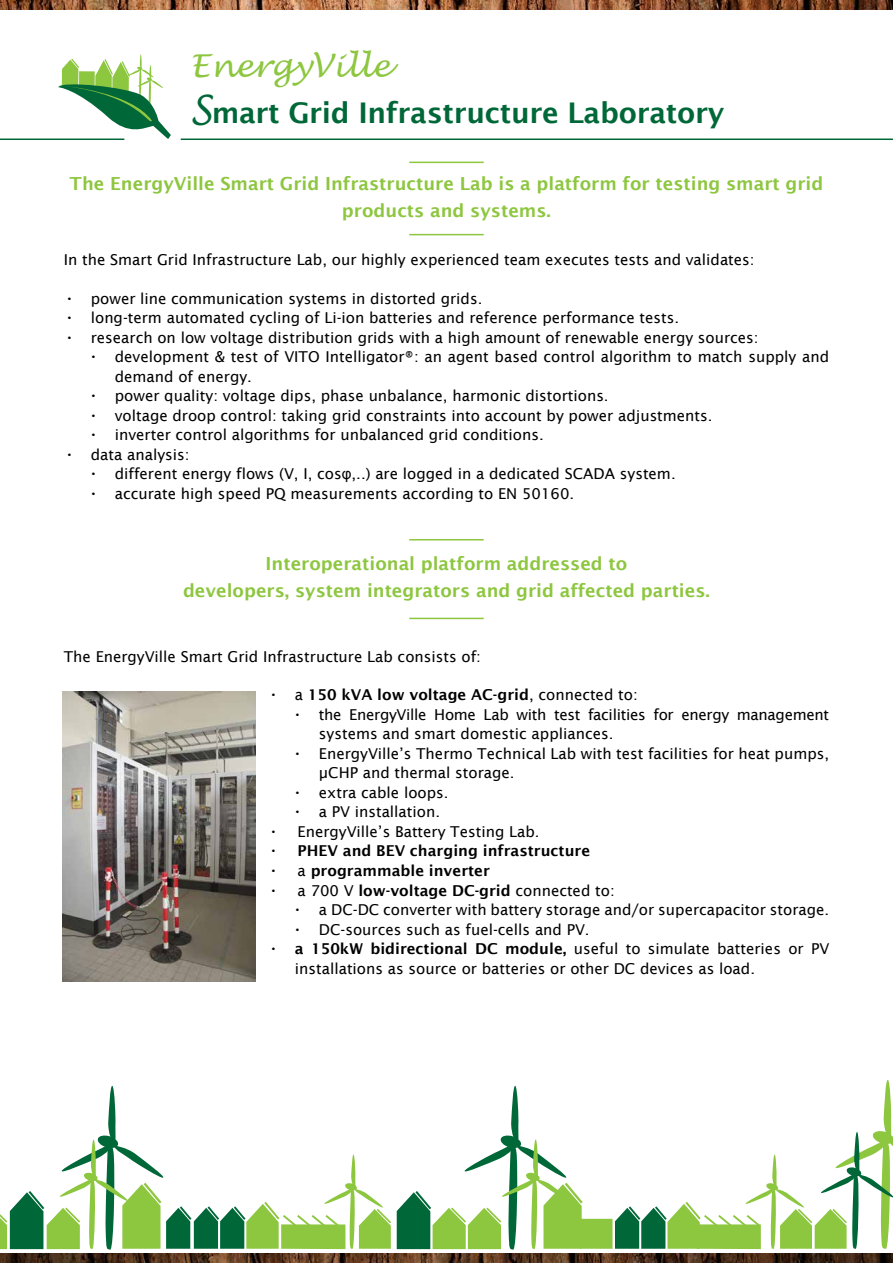
<style>
.page{position:relative;width:893px;height:1263px;background:#fff}
.page>*{position:absolute;margin:0;border:0;box-sizing:border-box;transform-origin:0 0}
.t1{font:italic 31.5px "Lucida Handwriting";color:#8dc63f}
.t2{font:600 28.5px "Lucida Sans";letter-spacing:-.01em;color:#006838}
.t3{font:600 18px/27px "Lucida Sans";color:#8dc63f;text-align:center}
.t4{font:15px/19.5px "Lucida Sans";color:#000}
.t5{font:600 15px "Lucida Sans";color:#000}
.t6{font:15px/19.5px "Lucida Sans";letter-spacing:-.02em;color:#000}
.s1{font-family:"Lucida Handwriting";font-weight:400;font-style:italic;font-size:39px}
.s2{font-size:18px}
.s3{font-family:"Arial"}
.s4{font-weight:400;font-size:18px}
.s5{font-weight:400}
.s6{font-weight:600}
</style>
<div class="page">
<div style="left:580px;top:1219px;width:32px;height:30px;background:#8dc63f"></div>
<svg style="left:397px;top:1085px;width:186px;height:165px"></svg>
<svg style="left:0;top:1085px;width:391px;height:165px"></svg>
<svg style="left:615px;top:1079px;width:278px;height:170px"></svg>
<img style="left:0;top:1253px;width:893px;height:10px">
<img style="left:0;top:0;width:893px;height:10px">
<svg style="left:57px;top:54px;width:114px;height:86px"></svg>
<hr style="left:181px;top:139px;width:712px;height:1px;background:#006838">
<hr style="left:0;top:139px;width:124px;height:1px;background:#006838">
<hr style="left:409px;top:162px;width:75px;height:1px;background:#8dc63f">
<hr style="left:409px;top:539px;width:75px;height:1px;background:#8dc63f">
<hr style="left:409px;top:234px;width:75px;height:1px;background:#8dc63f">
<hr style="left:409px;top:618px;width:75px;height:1px;background:#8dc63f">
<img style="left:63px;top:691px;width:192px;height:290px">
<h1 class="t1" style="left:190px;top:46px;width:202px">EnergyVille</h1>
<h2 class="t2" style="left:190px;top:97px;width:535px"><span class="s1">S</span>mart Grid Infrastructure Laboratory</h2>
<p class="t3" style="left:70px;top:170px;width:755px">The EnergyVille Smart Grid Infrastructure Lab is a platform for testing smart grid products and systems.</p>
<p class="t4" style="left:64px;top:249px;width:692px">In the Smart Grid Infrastructure Lab, our highly experienced team executes tests and validates:</p>
<p class="t4" style="left:64px;top:288px;width:420px"><span class="s2">•</span> power line communication systems in distorted grids.</p>
<p class="t4" style="left:64px;top:308px;width:617px"><span class="s2">•</span> long-term automated cycling of Li-ion batteries and reference performance tests.</p>
<p class="t4" style="left:64px;top:327px;width:696px"><span class="s2">•</span> research on low voltage distribution grids with a high amount of renewable energy sources:</p>
<p class="t4" style="left:115px;top:347px;width:716px;text-indent:-27px"><span class="s2">•</span> development &amp; test of VITO Intelligator®: an agent based control algorithm to match supply and demand of energy.</p>
<p class="t4" style="left:88px;top:386px;width:522px"><span class="s2">•</span> power quality: voltage dips, phase unbalance, harmonic distortions.</p>
<p class="t4" style="left:88px;top:405px;width:626px"><span class="s2">•</span> voltage droop control: taking grid constraints into account by power adjustments.</p>
<p class="t4" style="left:88px;top:425px;width:457px"><span class="s2">•</span> inverter control algorithms for unbalanced grid conditions.</p>
<p class="t4" style="left:64px;top:444px;width:127px"><span class="s2">•</span> data analysis:</p>
<p class="t4" style="left:88px;top:464px;width:589px"><span class="s2">•</span> different energy flows (V, I, cos<span class="s3">φ</span>,..) are logged in a dedicated SCADA system.</p>
<p class="t4" style="left:88px;top:483px;width:488px"><span class="s2">•</span> accurate high speed PQ measurements according to EN 50160.</p>
<p class="t3" style="left:183px;top:550px;width:528px">Interoperational platform addressed to<br>developers, system integrators and grid affected parties.</p>
<p class="t4" style="left:64px;top:647px;width:419px">The EnergyVille Smart Grid Infrastructure Lab consists of:</p>
<p class="t5" style="left:268px;top:686px;width:371px"><span class="s4">•</span> <span class="s5">a</span> 150 kVA low voltage AC-grid<span class="s5">, connected to:</span></p>
<p class="t6" style="left:319px;top:705px;width:512px;text-indent:-27px"><span class="s2">•</span> the EnergyVille Home Lab with test facilities for energy management systems and smart domestic appliances.</p>
<p class="t4" style="left:319px;top:744px;width:512px;text-indent:-27px"><span class="s2">•</span> EnergyVille’s Thermo Technical Lab with test facilities for heat pumps, μCHP and thermal storage.</p>
<p class="t4" style="left:292px;top:783px;width:158px"><span class="s2">•</span> extra cable loops.</p>
<p class="t4" style="left:292px;top:802px;width:150px"><span class="s2">•</span> a PV installation.</p>
<p class="t4" style="left:268px;top:822px;width:273px"><span class="s2">•</span> EnergyVille’s Battery Testing Lab.</p>
<p class="t5" style="left:268px;top:842px;width:324px"><span class="s4">•</span> PHEV and BEV charging infrastructure</p>
<p class="t5" style="left:268px;top:862px;width:223px"><span class="s4">•</span> <span class="s5">a</span> programmable inverter</p>
<p class="t5" style="left:268px;top:881px;width:348px"><span class="s4">•</span> <span class="s5">a 700 V</span> low-voltage DC-grid <span class="s5">connected to:</span></p>
<p class="t4" style="left:292px;top:900px;width:539px"><span class="s2">•</span> a DC-DC converter with battery storage and/or supercapacitor storage.</p>
<p class="t4" style="left:292px;top:919px;width:299px"><span class="s2">•</span> DC-sources such as fuel-cells and PV.</p>
<p class="t4" style="left:295px;top:939px;width:536px;text-indent:-27px"><span class="s2">•</span> <span class="s6">a 150kW bidirectional DC module,</span> useful to simulate batteries or PV installations as source or batteries or other DC devices as load.</p>
</div>
